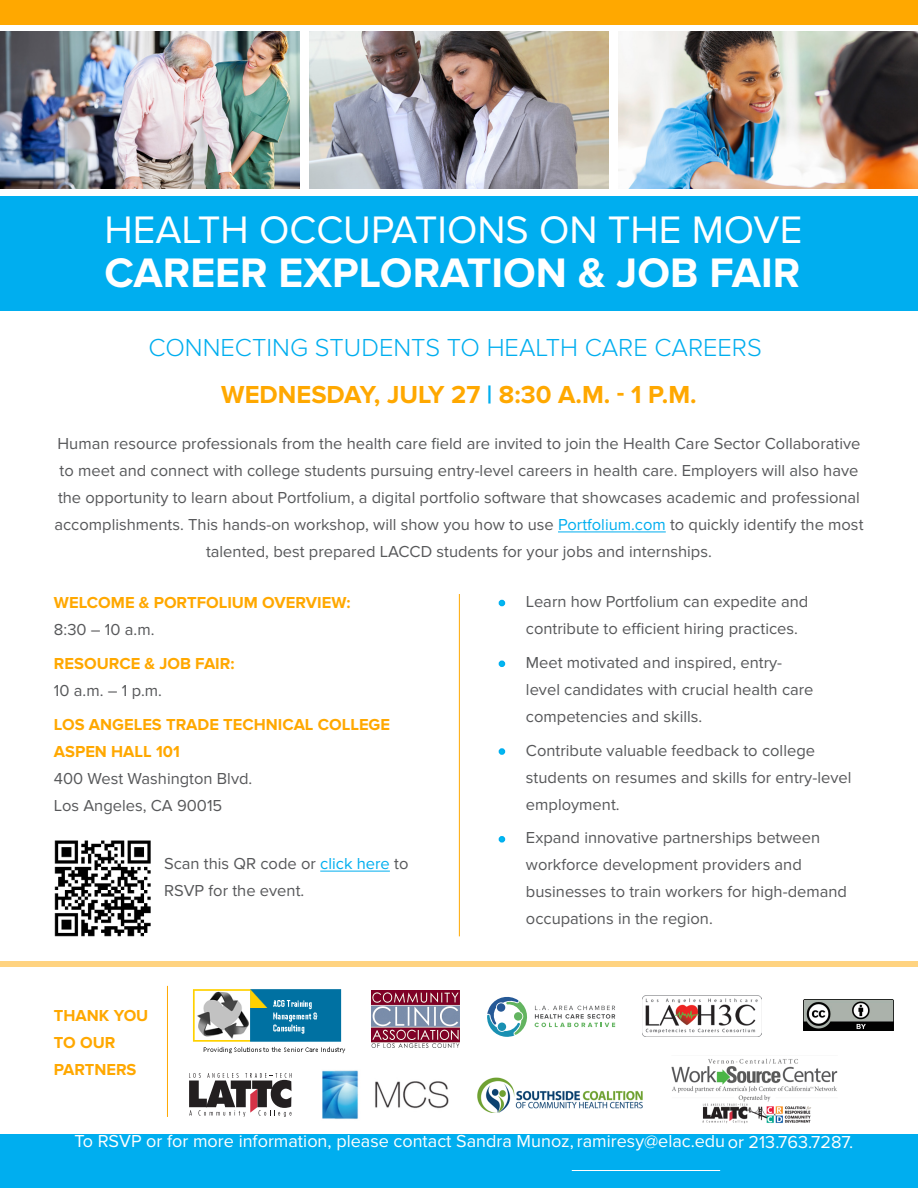
<style>
.page{position:relative;width:918px;height:1188px;background:#fff}
.page>*{position:absolute;margin:0;border:0;box-sizing:border-box;transform-origin:0 0}
.t1{font:700 42.75px "Proxima Nova";color:#fff}
.t2{font:39.75px "Proxima Nova";color:#fff}
.t3{font:300 25.5px/46.7px "Proxima Nova";color:#00aeef;text-align:center}
.t4{font:18px "Proxima Nova";color:#fff}
.t5{font:16.5px/27px "Proxima Nova";color:#57585a}
.t6{font:700 16.5px/27px "Proxima Nova";color:#ffa800}
.s1{font-weight:700;color:#ffa800}
.s2{font-weight:700}
.s3{color:#00aeef}
.s4{color:#00baf1}
</style>
<div class="page">
<div style="left:0;top:961px;width:918px;height:6px;background:#ffd380"></div>
<hr style="left:558px;top:532px;width:108px;height:1px;background:#00aeef">
<img style="left:619px;top:31px;width:299px;height:158px">
<img style="left:0;top:31px;width:299px;height:158px">
<img style="left:309px;top:31px;width:300px;height:158px">
<div style="left:0;top:0;width:918px;height:24px;background:#ffa800"></div>
<div style="left:0;top:1134px;width:918px;height:54px;background:#00aeef"></div>
<hr style="left:572px;top:1170px;width:148px;height:1px;background:#fff">
<div style="left:0;top:196px;width:918px;height:114px;background:#00aeef"></div>
<svg style="left:499px;top:600px;width:6px;height:6px"></svg>
<svg style="left:499px;top:661px;width:6px;height:6px"></svg>
<div style="left:499px;top:748px;width:6px;height:7px;border:3px solid #00aeef;border-radius:50%"></div>
<div style="left:499px;top:836px;width:6px;height:7px;border:3px solid #00aeef;border-radius:50%"></div>
<hr style="left:459px;top:594px;width:1px;height:342px;background:#ffa800">
<hr style="left:167px;top:986px;width:1px;height:131px;background:#ffa800">
<img style="left:372px;top:991px;width:88px;height:56px">
<img style="left:671px;top:1058px;width:167px;height:66px">
<img style="left:477px;top:1077px;width:166px;height:36px">
<svg style="left:487px;top:997px;width:128px;height:40px"></svg>
<svg style="left:189px;top:1073px;width:103px;height:44px"></svg>
<img style="left:643px;top:995px;width:118px;height:42px">
<img style="left:192px;top:989px;width:154px;height:65px">
<img style="left:54px;top:840px;width:97px;height:97px">
<hr style="left:320px;top:871px;width:70px;height:1px;background:#00aeef">
<img style="left:322px;top:1070px;width:127px;height:49px">
<img style="left:803px;top:999px;width:91px;height:32px">
<h2 class="t2" style="left:105px;top:207px;width:699px">HEALTH OCCUPATIONS ON THE MOVE</h2>
<h1 class="t1" style="left:105px;top:248px;width:697px">CAREER EXPLORATION &amp; JOB FAIR</h1>
<h3 class="t3" style="left:148px;top:325px;width:615px">CONNECTING STUDENTS TO HEALTH CARE CAREERS<br><span class="s1">WEDNESDAY, JULY 27</span> <span class="s2">|</span> <span class="s1">8:30 A.M. - 1 P.M.</span></h3>
<p class="t5" style="left:54px;top:430px;width:811px;text-align:center">Human resource professionals from the health care field are invited to join the Health Care Sector Collaborative to meet and connect with college students pursuing entry-level careers in health care. Employers will also have the opportunity to learn about Portfolium, a digital portfolio software that showcases academic and professional accomplishments. This hands-on workshop, will show you how to use <span class="s3">Portfolium.com</span> to quickly identify the most talented, best prepared LACCD students for your jobs and internships.</p>
<p class="t6" style="left:54px;top:590px;width:298px">WELCOME &amp; PORTFOLIUM OVERVIEW:</p>
<p class="t5" style="left:54px;top:617px;width:102px">8:30 – 10 a.m.</p>
<p class="t6" style="left:54px;top:651px;width:182px">RESOURCE &amp; JOB FAIR:</p>
<p class="t5" style="left:54px;top:678px;width:109px">10 a.m. – 1 p.m.</p>
<p class="t6" style="left:54px;top:712px;width:338px">LOS ANGELES TRADE TECHNICAL COLLEGE<br>ASPEN HALL 101</p>
<p class="t5" style="left:54px;top:765px;width:200px">400 West Washington Blvd.<br>Los Angeles, CA 90015</p>
<p class="t5" style="left:164px;top:850px;width:246px">Scan this QR code or <span class="s3">click here</span> to<br>RSVP for the event.</p>
<p class="t6" style="left:54px;top:1003px;width:96px">THANK YOU<br>TO OUR<br>PARTNERS</p>
<p class="t5" style="left:526px;top:589px;width:284px;text-indent:-27px"><span class="s4">•</span> Learn how Portfolium can expedite and contribute to efficient hiring practices.</p>
<p class="t5" style="left:526px;top:649px;width:289px;text-indent:-27px"><span class="s4">•</span> Meet motivated and inspired, entry&shy;level candidates with crucial health care competencies and skills.</p>
<p class="t5" style="left:526px;top:737px;width:327px;text-indent:-27px"><span class="s4">•</span> Contribute valuable feedback to college students on resumes and skills for entry-level employment.</p>
<p class="t5" style="left:526px;top:825px;width:323px;text-indent:-27px"><span class="s4">•</span> Expand innovative partnerships between workforce development providers and businesses to train workers for high-demand occupations in the region.</p>
<p class="t4" style="left:75px;top:1131px;width:780px">To RSVP or for more information, please contact Sandra Munoz, ramiresy@elac.edu or 213.763.7287.</p>
</div>
